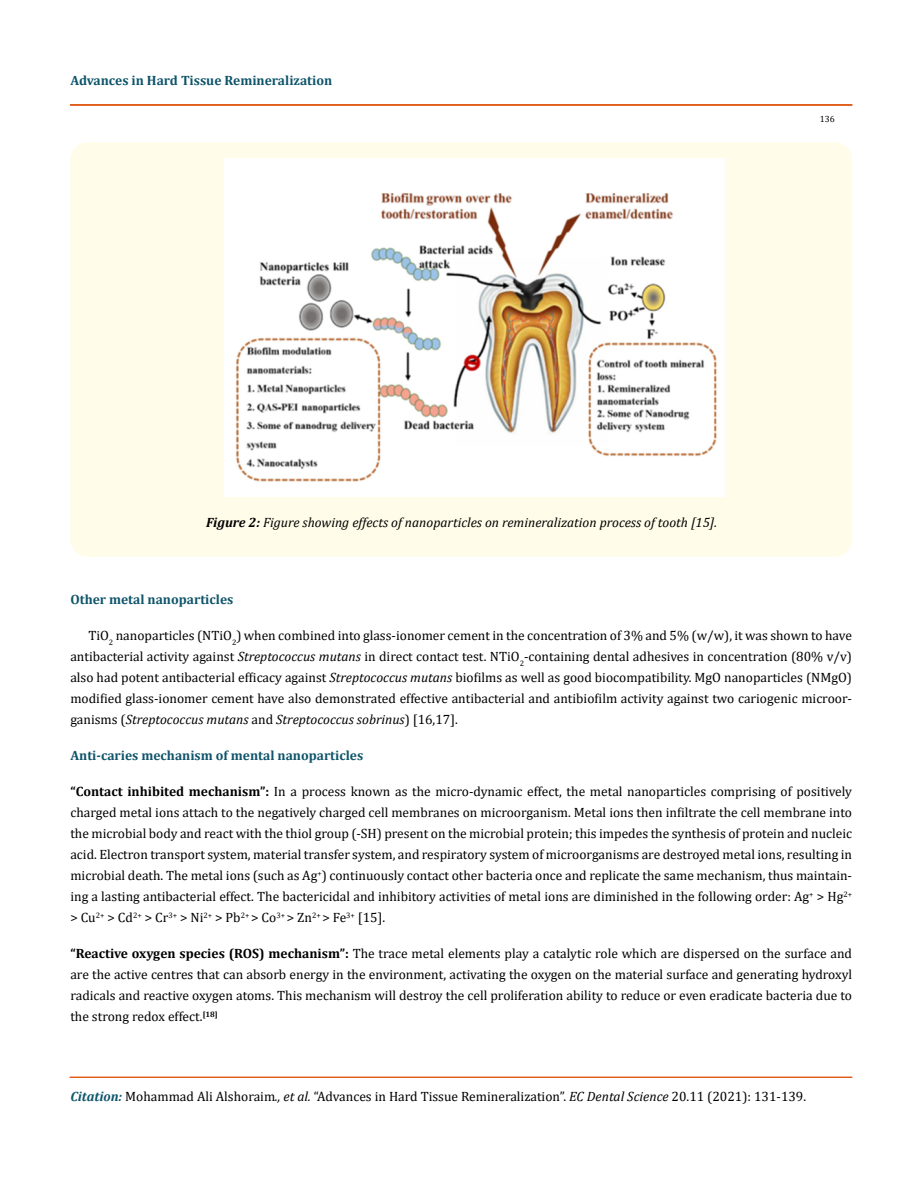
<style>
.page{position:relative;width:917px;height:1190px;background:#fff}
.page>*{position:absolute;margin:0;border:0;box-sizing:border-box;transform-origin:0 0}
.t1{font:13.5px/21px "Cambria";color:#000;text-align:justify}
.t2{font:700 13.5px "Cambria";color:#0e546a}
.t3{font:italic 13.5px "Cambria";color:#000}
.t4{font:9px "Cambria";color:#000}
.s1{font-weight:700}
.s2{font-style:italic}
.s3{font-weight:700;font-style:italic;color:#0e546a}
</style>
<div class="page">
<div style="left:70px;top:105px;width:782px;height:1px;border:1px solid #e05d1a"></div>
<div style="left:70px;top:1077px;width:782px;height:1px;border:1px solid #e05d1a"></div>
<div style="left:70px;top:142px;width:782px;height:415px;background:#fffde9;border-radius:18px"></div>
<img style="left:224px;top:158px;width:500px;height:338px">
<p class="t2" style="left:70px;top:71px;width:263px">Advances in Hard Tissue Remineralization</p>
<p class="t4" style="left:819px;top:114px;width:16px">136</p>
<p class="t3" style="left:206px;top:512px;width:512px"><span class="s1">Figure 2:</span> Figure showing effects of nanoparticles on remineralization process of tooth [15].</p>
<p class="t2" style="left:70px;top:590px;width:164px">Other metal nanoparticles</p>
<p class="t1" style="left:70px;top:625px;width:783px;text-indent:18px">TiO<sub>2</sub> nanoparticles (NTiO<sub>2</sub>) when combined into glass-ionomer cement in the concentration of 3% and 5% (w/w), it was shown to have antibacterial activity against <span class="s2">Streptococcus mutans</span> in direct contact test. NTiO<sub>2</sub>-containing dental adhesives in concentration (80% v/v) also had potent antibacterial efficacy against <span class="s2">Streptococcus mutans</span> biofilms as well as good biocompatibility. MgO nanoparticles (NMgO) modified glass-ionomer cement have also demonstrated effective antibacterial and antibiofilm activity against two cariogenic microor&shy;ganisms (<span class="s2">Streptococcus mutans</span> and <span class="s2">Streptococcus sobrinus</span>) [16,17].</p>
<p class="t2" style="left:70px;top:746px;width:294px">Anti-caries mechanism of mental nanoparticles</p>
<p class="t1" style="left:70px;top:781px;width:783px"><span class="s1">“Contact inhibited mechanism”:</span> In a process known as the micro-dynamic effect, the metal nanoparticles comprising of positively charged metal ions attach to the negatively charged cell membranes on microorganism. Metal ions then infiltrate the cell membrane into the microbial body and react with the thiol group (-SH) present on the microbial protein; this impedes the synthesis of protein and nucleic acid. Electron transport system, material transfer system, and respiratory system of microorganisms are destroyed metal ions, resulting in microbial death. The metal ions (such as Ag<sup>+</sup>) continuously contact other bacteria once and replicate the same mechanism, thus maintain&shy;ing a lasting antibacterial effect. The bactericidal and inhibitory activities of metal ions are diminished in the following order: Ag<sup>+</sup> &gt; Hg<sup>2+ </sup>&gt; Cu<sup>2+</sup> &gt; Cd<sup>2+</sup> &gt; Cr<sup>3+</sup> &gt; Ni<sup>2+</sup> &gt; Pb<sup>2+</sup> &gt; Co<sup>3+</sup> &gt; Zn<sup>2+</sup> &gt; Fe<sup>3+</sup> [15].</p>
<p class="t1" style="left:70px;top:943px;width:783px"><span class="s1">“Reactive oxygen species (ROS) mechanism”:</span> The trace metal elements play a catalytic role which are dispersed on the surface and are the active centres that can absorb energy in the environment, activating the oxygen on the material surface and generating hydroxyl radicals and reactive oxygen atoms. This mechanism will destroy the cell proliferation ability to reduce or even eradicate bacteria due to the strong redox effect.<sup>[18]</sup></p>
<p class="t1" style="left:70px;top:1085px;width:737px"><span class="s3">Citation:</span> Mohammad Ali Alshoraim<span class="s2">., et al.</span> “Advances in Hard Tissue Remineralization”. <span class="s2">EC Dental Science</span> 20.11 (2021): 131-139.</p>
</div>
